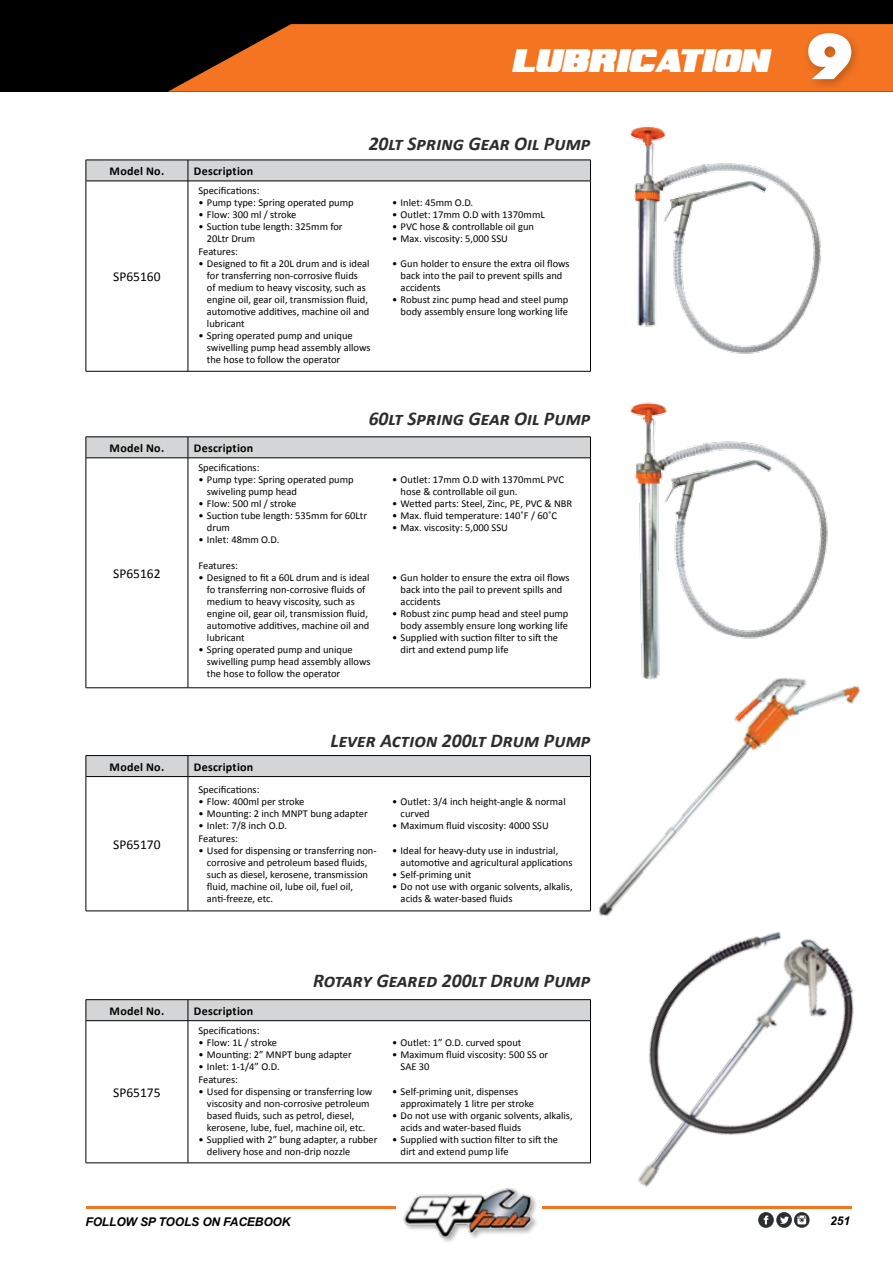
<style>
.page{position:relative;width:893px;height:1263px;background:#fff}
.page>*{position:absolute;margin:0;border:0;box-sizing:border-box;transform-origin:0 0}
.t1{font:italic 28.5px "Super Retro M54";color:#fff}
.t2{font:italic 700 19.5px "Calibri";color:#2d2d2d}
.t3{font:13.5px "Calibri";color:#000}
.t4{font:700 12px "Calibri";letter-spacing:.02em;color:#000}
.t5{font:italic 700 12px "Arial";letter-spacing:-.01em;color:#000}
.t6{font:10.5px/12px "Calibri";color:#000}
.s1{font-family:"Futura Std";font-weight:800;font-style:normal;font-size:60px}
</style>
<div class="page">
<div style="left:0;top:0;width:893px;height:92px;background:#000"></div>
<svg style="left:168px;top:24px;width:725px;height:68px;background:#dc681d"></svg>
<div style="left:803px;top:29px;width:59px;height:62px;background:#000;opacity:.22"></div>
<hr style="left:86px;top:777px;width:1px;height:134px;background:#000">
<hr style="left:188px;top:777px;width:1px;height:134px;background:#000">
<hr style="left:86px;top:911px;width:102px;height:1px;background:#000">
<hr style="left:188px;top:911px;width:403px;height:1px;background:#000">
<hr style="left:86px;top:776px;width:102px;height:1px;background:#000">
<svg style="left:86px;top:755px;width:485px;height:21px;background:#c8cacb"></svg>
<hr style="left:188px;top:776px;width:403px;height:1px;background:#000">
<hr style="left:86px;top:181px;width:1px;height:190px;background:#000">
<hr style="left:188px;top:181px;width:1px;height:190px;background:#000">
<hr style="left:590px;top:181px;width:1px;height:190px;background:#000">
<hr style="left:86px;top:371px;width:102px;height:1px;background:#000">
<hr style="left:188px;top:371px;width:403px;height:1px;background:#000">
<hr style="left:86px;top:181px;width:102px;height:1px;background:#000">
<svg style="left:86px;top:160px;width:505px;height:21px;background:#c7c9ca"></svg>
<hr style="left:188px;top:181px;width:403px;height:1px;background:#000">
<hr style="left:86px;top:458px;width:1px;height:230px;background:#000">
<hr style="left:188px;top:458px;width:1px;height:230px;background:#000">
<hr style="left:590px;top:458px;width:1px;height:230px;background:#000">
<hr style="left:86px;top:687px;width:102px;height:1px;background:#000">
<hr style="left:188px;top:687px;width:403px;height:1px;background:#000">
<hr style="left:86px;top:458px;width:102px;height:1px;background:#000">
<svg style="left:86px;top:437px;width:505px;height:21px;background:#c8c9ca"></svg>
<hr style="left:188px;top:458px;width:403px;height:1px;background:#000">
<hr style="left:86px;top:1021px;width:1px;height:142px;background:#000">
<hr style="left:188px;top:1021px;width:1px;height:142px;background:#000">
<hr style="left:86px;top:1162px;width:102px;height:1px;background:#000">
<hr style="left:188px;top:1162px;width:403px;height:1px;background:#000">
<hr style="left:86px;top:999px;width:102px;height:1px;background:#000">
<hr style="left:188px;top:999px;width:403px;height:1px;background:#000">
<div style="left:86px;top:1000px;width:471px;height:21px;background:#d3d5d6"></div>
<hr style="left:188px;top:1020px;width:403px;height:1px;background:#000">
<img style="left:630px;top:126px;width:191px;height:228px">
<img style="left:630px;top:402px;width:198px;height:228px">
<img style="left:557px;top:910px;width:297px;height:318px">
<img style="left:571px;top:630px;width:290px;height:331px">
<svg style="left:794px;top:1212px;width:16px;height:16px"></svg>
<svg style="left:776px;top:1212px;width:16px;height:16px"></svg>
<svg style="left:758px;top:1212px;width:16px;height:16px"></svg>
<svg style="left:764px;top:1215px;width:4px;height:9px"></svg>
<svg style="left:797px;top:1215px;width:9px;height:9px"></svg>
<svg style="left:780px;top:1216px;width:9px;height:8px"></svg>
<img style="left:403px;top:1188px;width:133px;height:53px">
<hr style="left:542px;top:1206px;width:309px;height:2px;background:#f47421">
<hr style="left:86px;top:1206px;width:310px;height:2px;background:#f47421">
<h1 class="t1" style="left:511px;top:49px;width:345px">LUBRICATION <span class="s1">9</span></h1>
<p class="t4" style="left:110px;top:163px;width:56px">Model No.</p>
<p class="t4" style="left:194px;top:163px;width:61px">Description</p>
<p class="t6" style="left:198px;top:184px;width:63px">Specifications:</p>
<p class="t6" style="left:198px;top:196px;width:157px">• Pump type: Spring operated pump</p>
<p class="t6" style="left:198px;top:208px;width:100px">• Flow: 300 ml / stroke</p>
<p class="t6" style="left:207px;top:220px;width:137px;text-indent:-9px">• Suction tube length: 325mm for<br>20Ltr Drum</p>
<h2 class="t2" style="left:369px;top:131px;width:223px">20lt Spring Gear Oil Pump</h2>
<p class="t6" style="left:392px;top:196px;width:83px">• Inlet: 45mm O.D.</p>
<p class="t6" style="left:392px;top:208px;width:154px">• Outlet: 17mm O.D with 1370mmL</p>
<p class="t6" style="left:392px;top:220px;width:143px">• PVC hose &amp; controllable oil gun</p>
<p class="t6" style="left:392px;top:232px;width:117px">• Max. viscosity: 5,000 SSU</p>
<p class="t3" style="left:113px;top:268px;width:49px">SP65160</p>
<p class="t6" style="left:198px;top:246px;width:41px">Features:</p>
<p class="t6" style="left:207px;top:258px;width:164px;text-indent:-9px">• Designed to fit a 20L drum and is ideal for transferring non-corrosive fluids<br>of medium to heavy viscosity, such as engine oil, gear oil, transmission fluid, automotive additives, machine oil and lubricant</p>
<p class="t6" style="left:207px;top:330px;width:165px;text-indent:-9px">• Spring operated pump and unique swivelling pump head assembly allows the hose to follow the operator</p>
<p class="t6" style="left:401px;top:258px;width:171px;text-indent:-9px">• Gun holder to ensure the extra oil flows back into the pail to prevent spills and accidents</p>
<p class="t6" style="left:392px;top:294px;width:178px;text-align:right">• Robust zinc pump head and steel pump body assembly ensure long working life</p>
<h2 class="t2" style="left:369px;top:406px;width:223px">60lt Spring Gear Oil Pump</h2>
<p class="t4" style="left:110px;top:440px;width:56px">Model No.</p>
<p class="t4" style="left:194px;top:440px;width:61px">Description</p>
<p class="t3" style="left:113px;top:565px;width:49px">SP65162</p>
<p class="t6" style="left:198px;top:461px;width:63px">Specifications:</p>
<p class="t6" style="left:207px;top:473px;width:148px;text-indent:-9px">• Pump type: Spring operated pump swiveling pump head</p>
<p class="t6" style="left:198px;top:497px;width:100px">• Flow: 500 ml / stroke</p>
<p class="t6" style="left:207px;top:509px;width:162px;text-indent:-9px">• Suction tube length: 535mm for 60Ltr drum</p>
<p class="t6" style="left:198px;top:533px;width:83px">• Inlet: 48mm O.D.</p>
<p class="t6" style="left:198px;top:560px;width:41px">Features:</p>
<p class="t6" style="left:207px;top:572px;width:164px;text-indent:-9px">• Designed to fit a 60L drum and is ideal fo transferring non-corrosive fluids of medium to heavy viscosity, such as engine oil, gear oil, transmission fluid, automotive additives, machine oil and lubricant</p>
<p class="t6" style="left:207px;top:644px;width:165px;text-indent:-9px">• Spring operated pump and unique swivelling pump head assembly allows the hose to follow the operator</p>
<p class="t6" style="left:401px;top:473px;width:165px;text-indent:-9px">• Outlet: 17mm O.D with 1370mmL PVC hose &amp; controllable oil gun.</p>
<p class="t6" style="left:392px;top:497px;width:182px">• Wetted parts: Steel, Zinc, PE, PVC &amp; NBR</p>
<p class="t6" style="left:392px;top:509px;width:167px">• Max. fluid temperature: 140˚F / 60˚C</p>
<p class="t6" style="left:392px;top:521px;width:117px">• Max. viscosity: 5,000 SSU</p>
<p class="t6" style="left:401px;top:572px;width:171px;text-indent:-9px">• Gun holder to ensure the extra oil flows back into the pail to prevent spills and accidents</p>
<p class="t6" style="left:392px;top:608px;width:178px;text-align:right">• Robust zinc pump head and steel pump body assembly ensure long working life</p>
<p class="t6" style="left:401px;top:632px;width:159px;text-indent:-9px">• Supplied with suction filter to sift the dirt and extend pump life</p>
<p class="t4" style="left:110px;top:759px;width:56px">Model No.</p>
<p class="t4" style="left:194px;top:759px;width:61px">Description</p>
<h2 class="t2" style="left:330px;top:728px;width:262px">Lever Action 200lt Drum Pump</h2>
<p class="t3" style="left:113px;top:836px;width:49px">SP65170</p>
<p class="t6" style="left:198px;top:783px;width:63px">Specifications:</p>
<p class="t6" style="left:198px;top:795px;width:108px">• Flow: 400ml per stroke</p>
<p class="t6" style="left:198px;top:807px;width:171px">• Mounting: 2 inch MNPT bung adapter</p>
<p class="t6" style="left:198px;top:819px;width:90px">• Inlet: 7/8 inch O.D.</p>
<p class="t6" style="left:401px;top:795px;width:167px;text-indent:-9px">• Outlet: 3/4 inch height-angle &amp; normal curved</p>
<p class="t6" style="left:392px;top:819px;width:158px">• Maximum fluid viscosity: 4000 SSU</p>
<p class="t6" style="left:198px;top:833px;width:41px">Features:</p>
<p class="t6" style="left:207px;top:845px;width:171px;text-indent:-9px">• Used for dispensing or transferring non&shy;corrosive and petroleum based fluids, such as diesel, kerosene, transmission fluid, machine oil, lube oil, fuel oil, anti-freeze, etc.</p>
<p class="t6" style="left:401px;top:845px;width:173px;text-indent:-9px">• Ideal for heavy-duty use in industrial, automotive and agricultural applications</p>
<p class="t6" style="left:392px;top:869px;width:81px">• Self-priming unit</p>
<p class="t6" style="left:401px;top:881px;width:173px;text-indent:-9px">• Do not use with organic solvents, alkalis, acids &amp; water-based fluids</p>
<h2 class="t2" style="left:313px;top:968px;width:279px">Rotary Geared 200lt Drum Pump</h2>
<p class="t4" style="left:110px;top:1003px;width:56px">Model No.</p>
<p class="t4" style="left:194px;top:1003px;width:61px">Description</p>
<p class="t3" style="left:113px;top:1084px;width:49px">SP65175</p>
<p class="t6" style="left:198px;top:1024px;width:63px">Specifications:</p>
<p class="t6" style="left:198px;top:1036px;width:80px">• Flow: 1L / stroke</p>
<p class="t6" style="left:198px;top:1048px;width:155px">• Mounting: 2” MNPT bung adapter</p>
<p class="t6" style="left:198px;top:1060px;width:83px">• Inlet: 1-1/4” O.D.</p>
<p class="t6" style="left:198px;top:1074px;width:41px">Features:</p>
<p class="t6" style="left:207px;top:1086px;width:167px;text-indent:-9px">• Used for dispensing or transferring low viscosity and non-corrosive petroleum based fluids, such as petrol, diesel, kerosene, lube, fuel, machine oil, etc.</p>
<p class="t6" style="left:207px;top:1134px;width:172px;text-indent:-9px">• Supplied with 2” bung adapter, a rubber delivery hose and non-drip nozzle</p>
<p class="t6" style="left:392px;top:1036px;width:131px">• Outlet: 1” O.D. curved spout</p>
<p class="t6" style="left:401px;top:1048px;width:149px;text-indent:-9px">• Maximum fluid viscosity: 500 SS or<br>SAE 30</p>
<p class="t6" style="left:401px;top:1086px;width:135px;text-indent:-9px">• Self-priming unit, dispenses approximately 1 litre per stroke</p>
<p class="t6" style="left:401px;top:1110px;width:173px;text-indent:-9px">• Do not use with organic solvents, alkalis, acids and water-based fluids</p>
<p class="t6" style="left:401px;top:1134px;width:159px;text-indent:-9px">• Supplied with suction filter to sift the dirt and extend pump life</p>
<p class="t5" style="left:86px;top:1213px;width:206px">FOLLOW SP TOOLS ON FACEBOOK</p>
<p class="t5" style="left:830px;top:1213px;width:21px">251</p>
</div>
